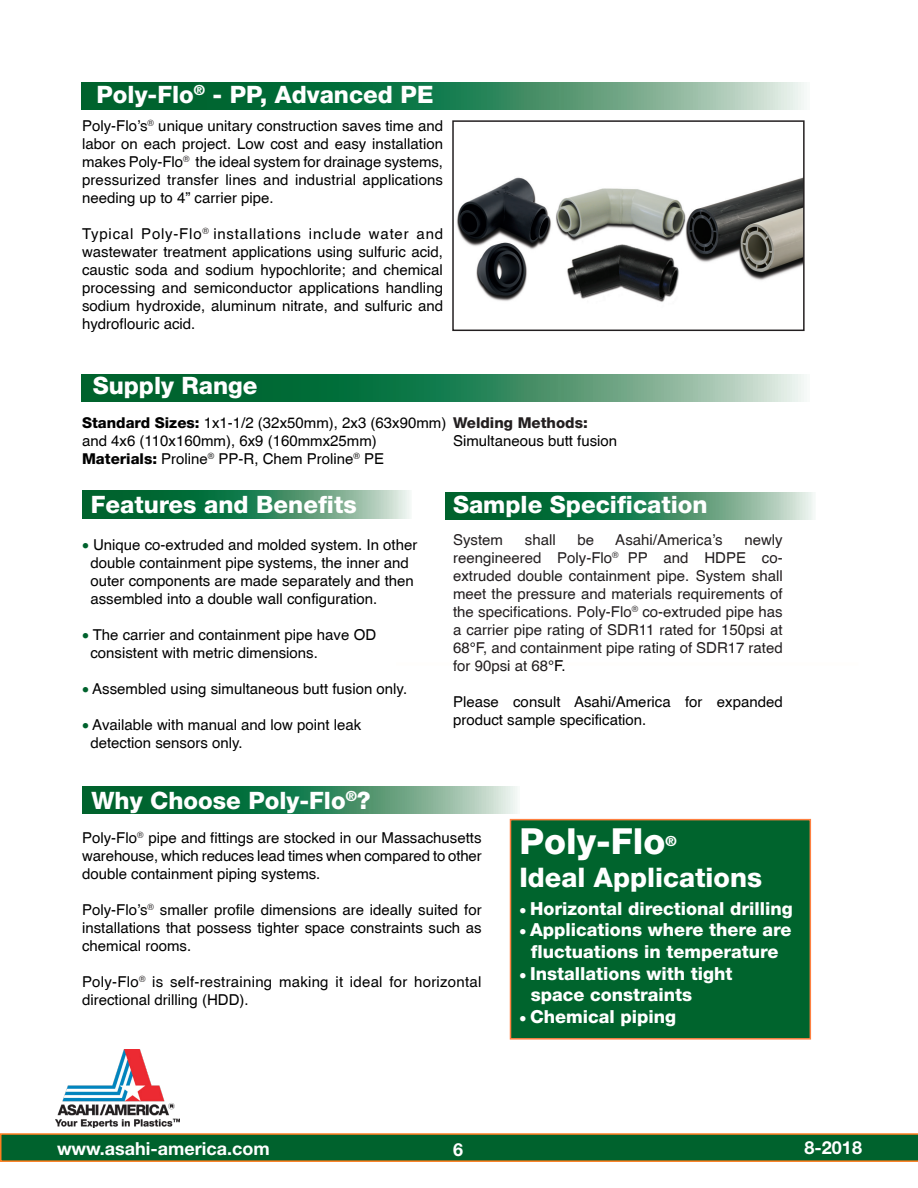
<style>
.page{position:relative;width:918px;height:1188px;background:#fff}
.page>*{position:absolute;margin:0;border:0;box-sizing:border-box;transform-origin:0 0}
.t1{font:800 36px "Helvetica Neue";color:#fff}
.t2{font:800 27px "Helvetica Neue";color:#fff}
.t3{font:800 24px "Helvetica Neue";color:#fff}
.t4{font:800 18px "Helvetica Neue";color:#fff}
.t5{font:700 18px "Helvetica Neue LT Std";color:#fff}
.t6{font:15px/18px "Helvetica";color:#000}
.t7{font:15px/18px "Helvetica";color:#221e1f;text-align:justify}
.t8{font:15px "Helvetica";color:#231f20}
.t9{font:800 13.95px "Helvetica Neue";color:#fff}
.s1{font-family:"Helvetica Neue";font-weight:800}
.s2{font-family:"Helvetica Neue";font-weight:800;color:#231f20}
.s3{color:#00622d}
.s4{color:#231f20}
.s5{color:#000}
</style>
<div class="page">
<svg style="left:0;top:1133px;width:918px;height:29px;background:#1e662d"></svg>
<img style="left:56px;top:1050px;width:124px;height:77px">
<div style="left:510px;top:819px;width:301px;height:221px;background:#00642d;border:2px solid #ff8041"></div>
<svg style="left:81px;top:375px;width:723px;height:27px;background:#3d8b63"></svg>
<svg style="left:81px;top:82px;width:723px;height:27px;background:#3d8b63"></svg>
<svg style="left:83px;top:787px;width:434px;height:27px;background:#3d8b63"></svg>
<svg style="left:82px;top:491px;width:328px;height:27px;background:#3c8b62"></svg>
<svg style="left:445px;top:492px;width:368px;height:27px;background:#3c8b62"></svg>
<img style="left:456px;top:177px;width:346px;height:125px">
<div style="left:452px;top:120px;width:353px;height:211px;border:2px solid #231f20"></div>
<p class="t3" style="left:97px;top:81px;width:339px">Poly-Flo<sup>®</sup> - PP, Advanced PE</p>
<p class="t6" style="left:82px;top:116px;width:363px;text-align:justify">Poly-Flo’s<sup>®</sup> unique unitary construction saves time and labor on each project. Low cost and easy installation makes Poly-Flo<sup>®</sup> the ideal system for drainage systems, pressurized transfer lines and industrial applications needing up to 4” carrier pipe.</p>
<p class="t6" style="left:82px;top:224px;width:363px;text-align:justify">Typical Poly-Flo<sup>®</sup> installations include water and wastewater treatment applications using sulfuric acid, caustic soda and sodium hypochlorite; and chemical processing and semiconductor applications handling sodium hydroxide, aluminum nitrate, and sulfuric and hydroflouric acid.</p>
<p class="t3" style="left:93px;top:371px;width:166px">Supply Range</p>
<p class="t6" style="left:82px;top:413px;width:507px"><span class="s1">Standard Sizes:</span> 1x1-1/2 (32x50mm), 2x3 (63x90mm) <span class="s2">Welding Methods: </span>and 4x6 (110x160mm), 6x9 (160mmx25mm)</p>
<p class="t6" style="left:82px;top:449px;width:304px"><span class="s1">Materials:</span> Proline<sup>®</sup> PP-R, Chem Proline<sup>®</sup> PE</p>
<p class="t6" style="left:453px;top:432px;width:166px">Simultaneous butt fusion</p>
<p class="t3" style="left:91px;top:490px;width:267px">Features and Benefits</p>
<p class="t3" style="left:453px;top:490px;width:256px">Sample Specification</p>
<p class="t6" style="left:90px;top:535px;width:329px;text-indent:-8px"><span class="s3">•</span> Unique co-extruded and molded system. In other double containment pipe systems, the inner and outer components are made separately and then assembled into a double wall configuration.</p>
<p class="t6" style="left:82px;top:625px;width:296px"><span class="s3">•</span> The carrier and containment pipe have OD</p>
<p class="t6" style="left:90px;top:643px;width:229px">consistent with metric dimensions.</p>
<p class="t6" style="left:82px;top:679px;width:327px"><span class="s3">•</span> Assembled using simultaneous butt fusion only.</p>
<p class="t6" style="left:82px;top:715px;width:281px"><span class="s3">•</span> Available with manual and low point leak</p>
<p class="t6" style="left:90px;top:733px;width:154px">detection sensors only.</p>
<p class="t8" style="left:453px;top:530px;width:52px">System</p>
<p class="t8" style="left:525px;top:530px;width:32px">shall</p>
<p class="t8" style="left:578px;top:530px;width:18px">be</p>
<p class="t8" style="left:615px;top:530px;width:109px">Asahi/America’s</p>
<p class="t7" style="left:453px;top:530px;width:331px;text-indent:291px"><span class="s4">newly reengineered Poly-Flo</span><sup>®</sup> PP and HDPE co&shy;extruded double containment pipe. System shall meet the pressure and materials requirements of the specifications. <span class="s4">Poly-Flo</span><sup>®</sup> co-extruded pipe has a carrier pipe rating of SDR11 rated for 150psi at 68<span class="s5">°</span>F, and containment pipe rating of SDR17 rated for 90psi at 68<span class="s5">°F.</span></p>
<p class="t6" style="left:453px;top:692px;width:331px">Please consult Asahi/America for expanded product sample specification.</p>
<p class="t3" style="left:92px;top:786px;width:281px">Why Choose Poly-Flo<sup>®</sup>?</p>
<p class="t6" style="left:82px;top:828px;width:401px;text-align:justify">Poly-Flo<sup>®</sup> pipe and fittings are stocked in our Massachusetts warehouse, which reduces lead times when compared to other double containment piping systems.</p>
<p class="t6" style="left:82px;top:900px;width:401px;text-align:justify">Poly-Flo’s<sup>®</sup> smaller profile dimensions are ideally suited for installations that possess tighter space constraints such as chemical rooms.</p>
<p class="t6" style="left:82px;top:972px;width:401px">Poly-Flo<sup>®</sup> is self-restraining making it ideal for horizontal directional drilling (HDD).</p>
<p class="t1" style="left:519px;top:820px;width:147px">Poly-Flo</p>
<p class="t9" style="left:665px;top:833px;width:13px">®</p>
<p class="t2" style="left:519px;top:861px;width:244px">Ideal Applications</p>
<p class="t4" style="left:519px;top:898px;width:275px">• Horizontal directional drilling</p>
<p class="t4" style="left:519px;top:919px;width:274px">• Applications where there are</p>
<p class="t4" style="left:531px;top:941px;width:249px">fluctuations in temperature</p>
<p class="t4" style="left:519px;top:962px;width:215px">• Installations with tight</p>
<p class="t4" style="left:531px;top:984px;width:163px">space constraints</p>
<p class="t4" style="left:519px;top:1006px;width:158px">• Chemical piping</p>
<p class="t5" style="left:57px;top:1137px;width:214px">www.asahi-america.com</p>
<p class="t5" style="left:805px;top:1137px;width:59px">8-2018</p>
<p class="t5" style="left:453px;top:1138px;width:12px">6</p>
</div>
